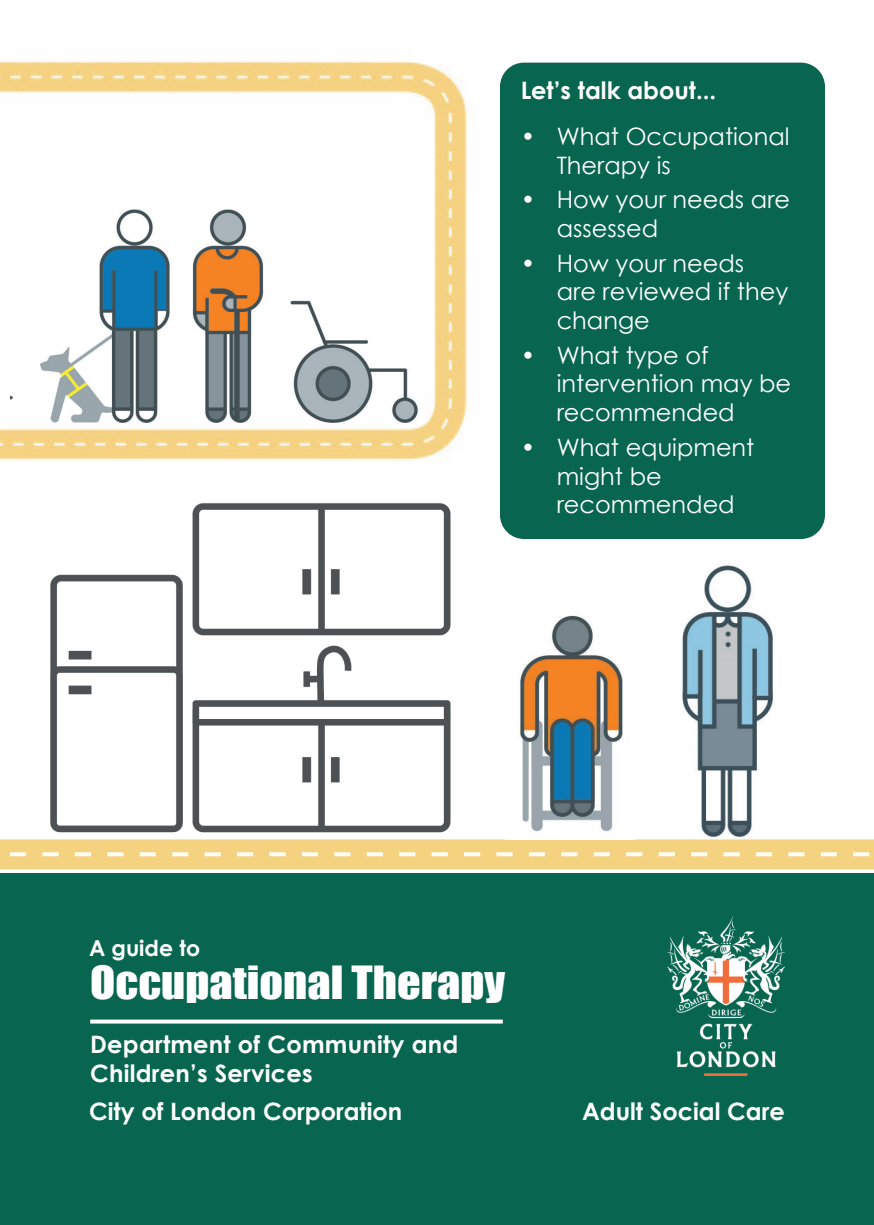
<style>
.page{position:relative;width:874px;height:1225px;background:#fff}
.page>*{position:absolute;margin:0;border:0;box-sizing:border-box;transform-origin:0 0}
.t1{font:42px "Impact";color:#fff;scale:1.1 1}
.t2{font:24px/28.8px "Century Gothic";color:#fff}
.t3{font:700 24px/28.8px "Century Gothic";color:#fff}
.t4{font:700 22px "Century Gothic";color:#fff}
</style>
<div class="page">
<div style="left:0;top:873px;width:873px;height:352px;background:#086650"></div>
<img style="left:667px;top:916px;width:117px;height:159px">
<div style="left:499px;top:63px;width:325px;height:476px;background:#086650;border-radius:24px"></div>
<img style="left:50px;top:503px;width:401px;height:330px">
<img style="left:682px;top:564px;width:91px;height:273px">
<img style="left:0;top:61px;width:467px;height:400px">
<div style="left:0;top:839px;width:873px;height:30px;background:#f5d280"></div>
<svg style="left:10px;top:852px;width:859px;height:4px"></svg>
<img style="left:520px;top:615px;width:103px;height:217px">
<img style="left:11px;top:205px;width:410px;height:220px">
<svg style="left:90px;top:1019px;width:412px;height:4px;background:#dbe8e5"></svg>
<p class="t3" style="left:520px;top:75px;width:197px">Let’s talk about...</p>
<p class="t2" style="left:556px;top:121px;width:234px;text-indent:-36px">• What Occupational<br>Therapy is</p>
<p class="t2" style="left:556px;top:185px;width:235px;text-indent:-36px">• How your needs are assessed</p>
<p class="t2" style="left:556px;top:248px;width:233px;text-indent:-36px">• How your needs are reviewed if they change</p>
<p class="t2" style="left:556px;top:340px;width:236px;text-indent:-36px">• What type of intervention may be recommended</p>
<p class="t2" style="left:556px;top:432px;width:199px;text-indent:-36px">• What equipment might be recommended</p>
<h1 class="t4" style="left:89px;top:931px;width:112px">A guide to</h1>
<h1 class="t1" style="left:90px;top:949px;width:378px">Occupational Therapy</h1>
<p class="t3" style="left:90px;top:1028px;width:369px">Department of Community and<br>Children’s Services</p>
<p class="t3" style="left:89px;top:1096px;width:314px">City of London Corporation</p>
<p class="t3" style="left:582px;top:1096px;width:204px">Adult Social Care</p>
</div>
